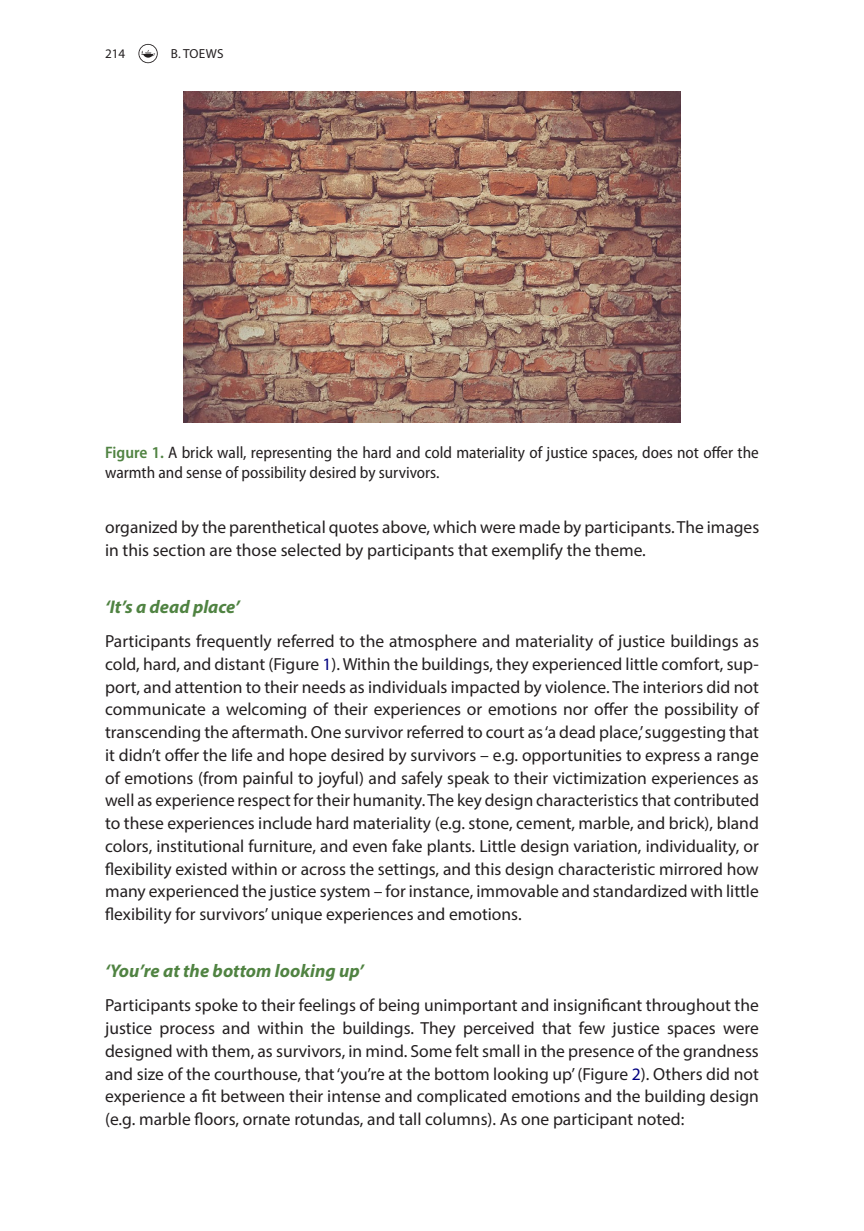
<style>
.page{position:relative;width:864px;height:1231px;background:#fff}
.page>*{position:absolute;margin:0;border:0;box-sizing:border-box;transform-origin:0 0}
.t1{font:italic 700 18.38px "Myriad Pro";color:#508342}
.t2{font:17.5px/22.8px "Myriad Pro";color:#231f20;text-align:justify}
.t3{font:semi-condensed 16.62px/19.2px "Myriad Pro";color:#231f20}
.t4{font:13.12px "Myriad Pro";letter-spacing:.01em;color:#231f20}
.s1{font-weight:600;color:#508342}
.s2{color:#000080}
</style>
<div class="page">
<svg style="left:138px;top:44px;width:20px;height:19px"></svg>
<img style="left:184px;top:92px;width:496px;height:331px">
<p class="t4" style="left:105px;top:45px;width:22px">214</p>
<p class="t4" style="left:171px;top:45px;width:54px">B. TOEWS</p>
<p class="t3" style="left:105px;top:443px;width:655px"><span class="s1">Figure 1.</span> A brick wall, representing the hard and cold materiality of justice spaces, does not offer the warmth and sense of possibility desired by survivors.</p>
<p class="t2" style="left:105px;top:515px;width:655px">organized by the parenthetical quotes above, which were made by participants. The images in this section are those selected by participants that exemplify the theme.</p>
<p class="t1" style="left:105px;top:594px;width:136px">‘It’s a dead place’</p>
<p class="t2" style="left:105px;top:629px;width:655px">Participants frequently referred to the atmosphere and materiality of justice buildings as cold, hard, and distant (Figure <span class="s2">1</span>). Within the buildings, they experienced little comfort, sup&shy;port, and attention to their needs as individuals impacted by violence. The interiors did not communicate a welcoming of their experiences or emotions nor offer the possibility of transcending the aftermath. One survivor referred to court as ‘a dead place,’ suggesting that it didn’t offer the life and hope desired by survivors – e.g. opportunities to express a range of emotions (from painful to joyful) and safely speak to their victimization experiences as well as experience respect for their humanity. The key design characteristics that contributed to these experiences include hard materiality (e.g. stone, cement, marble, and brick), bland colors, institutional furniture, and even fake plants. Little design variation, individuality, or flexibility existed within or across the settings, and this design characteristic mirrored how many experienced the justice system – for instance, immovable and standardized with little flexibility for survivors’ unique experiences and emotions.</p>
<p class="t1" style="left:105px;top:958px;width:260px">‘You’re at the bottom looking up’</p>
<p class="t2" style="left:105px;top:993px;width:655px">Participants spoke to their feelings of being unimportant and insignificant throughout the justice process and within the buildings. They perceived that few justice spaces were designed with them, as survivors, in mind. Some felt small in the presence of the grandness and size of the courthouse, that ‘you’re at the bottom looking up’ (Figure <span class="s2">2</span>). Others did not experience a fit between their intense and complicated emotions and the building design (e.g. marble floors, ornate rotundas, and tall columns). As one participant noted:</p>
</div>
